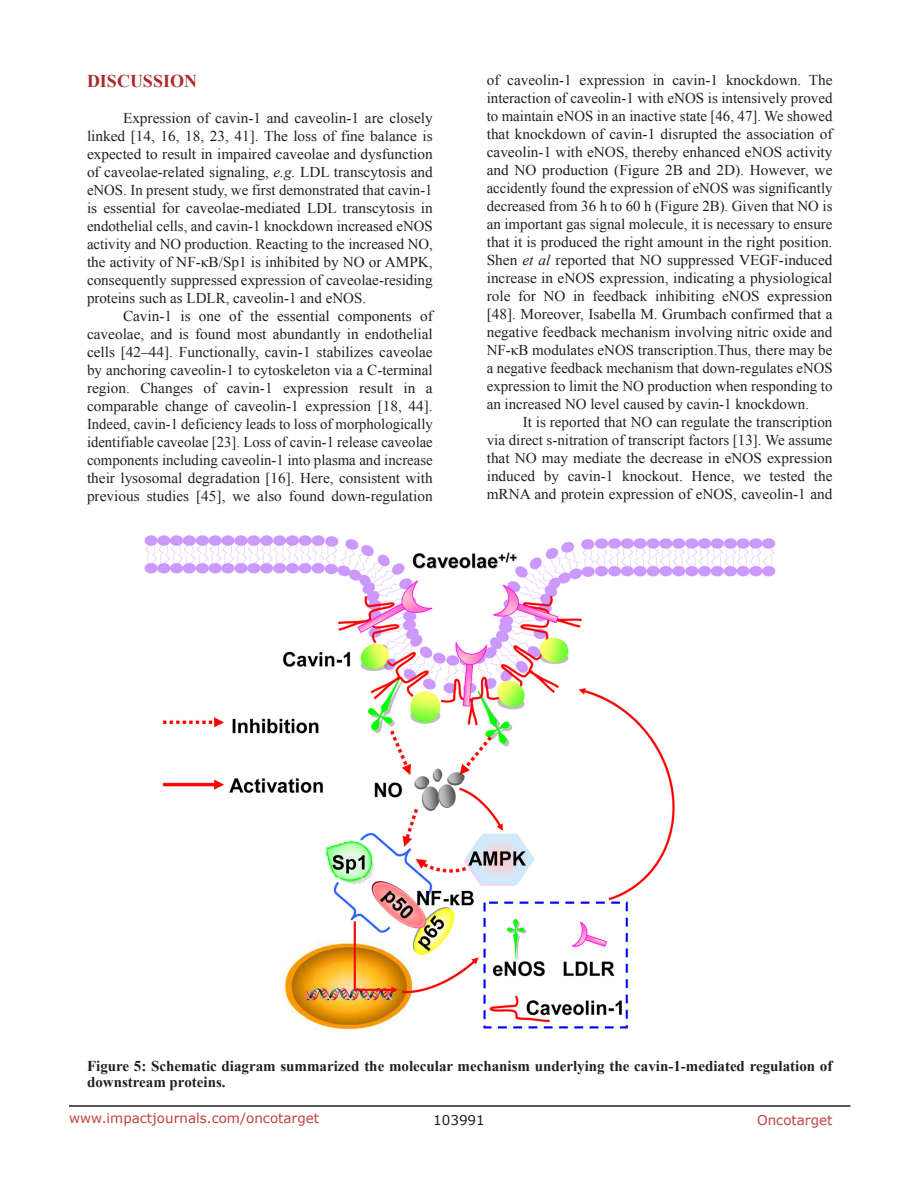
<style>
.page{position:relative;width:918px;height:1188px;background:#fff}
.page>*{position:absolute;margin:0;border:0;box-sizing:border-box;transform-origin:0 0}
.Heading{font:700 18px "Times New Roman";color:#ac2b31}
.BodyText{font:15px/18px "Times New Roman";color:#231f20;text-align:justify}
.figuretext{font:700 15px/16.2px "Times New Roman";color:#231f20}
.t1{font:13.5px "Verdana";color:#c24141}
.t2{font:13.5px "Verdana";color:#231f20}
.s1{font-style:italic}
</style>
<div class="page">
<hr style="left:69px;top:1105px;width:781px;height:2px;background:#231f20">
<img style="left:144px;top:535px;width:632px;height:497px">
<p class="Heading" style="left:87px;top:69px;width:112px">DISCUSSION</p>
<p class="BodyText" style="left:87px;top:109px;width:347px;text-indent:36px">Expression of cavin-1 and caveolin-1 are closely linked [14, 16, 18, 23, 41]. The loss of fine balance is expected to result in impaired caveolae and dysfunction of caveolae-related signaling, <span class="s1">e.g.</span> LDL transcytosis and eNOS. In present study, we first demonstrated that cavin-1 is essential for caveolae-mediated LDL transcytosis in endothelial cells, and cavin-1 knockdown increased eNOS activity and NO production. Reacting to the increased NO, the activity of NF-κB/Sp1 is inhibited by NO or AMPK, consequently suppressed expression of caveolae-residing proteins such as LDLR, caveolin-1 and eNOS.</p>
<p class="BodyText" style="left:87px;top:307px;width:347px;text-indent:36px">Cavin-1 is one of the essential components of caveolae, and is found most abundantly in endothelial cells [42–44]. Functionally, cavin-1 stabilizes caveolae by anchoring caveolin-1 to cytoskeleton via a C-terminal region. Changes of cavin-1 expression result in a comparable change of caveolin-1 expression [18, 44].<br>Indeed, cavin-1 deficiency leads to loss of morphologically identifiable caveolae [23]. Loss of cavin-1 release caveolae components including caveolin-1 into plasma and increase their lysosomal degradation [16]. Here, consistent with previous studies [45], we also found down-regulation</p>
<p class="BodyText" style="left:487px;top:71px;width:347px">of caveolin-1 expression in cavin-1 knockdown. The interaction of caveolin-1 with eNOS is intensively proved to maintain eNOS in an inactive state [46, 47]. We showed that knockdown of cavin-1 disrupted the association of caveolin-1 with eNOS, thereby enhanced eNOS activity and NO production (Figure 2B and 2D). However, we accidently found the expression of eNOS was significantly decreased from 36 h to 60 h (Figure 2B). Given that NO is an important gas signal molecule, it is necessary to ensure that it is produced the right amount in the right position.<br>Shen <span class="s1">et al</span> reported that NO suppressed VEGF-induced increase in eNOS expression, indicating a physiological role for NO in feedback inhibiting eNOS expression [48]. Moreover, Isabella M. Grumbach confirmed that a negative feedback mechanism involving nitric oxide and NF-κB modulates eNOS transcription.Thus, there may be a negative feedback mechanism that down-regulates eNOS expression to limit the NO production when responding to an increased NO level caused by cavin-1 knockdown.</p>
<p class="BodyText" style="left:487px;top:413px;width:347px;text-indent:36px">It is reported that NO can regulate the transcription via direct s-nitration of transcript factors [13]. We assume that NO may mediate the decrease in eNOS expression induced by cavin-1 knockout. Hence, we tested the mRNA and protein expression of eNOS, caveolin-1 and</p>
<p class="figuretext" style="left:87px;top:1058px;width:747px">Figure 5: Schematic diagram summarized the molecular mechanism underlying the cavin-1-mediated regulation of downstream proteins.</p>
<p class="t1" style="left:69px;top:1109px;width:252px">www.impactjournals.com/oncotarget</p>
<p class="t2" style="left:433px;top:1111px;width:53px">103991</p>
<p class="t1" style="left:757px;top:1111px;width:77px">Oncotarget</p>
</div>
